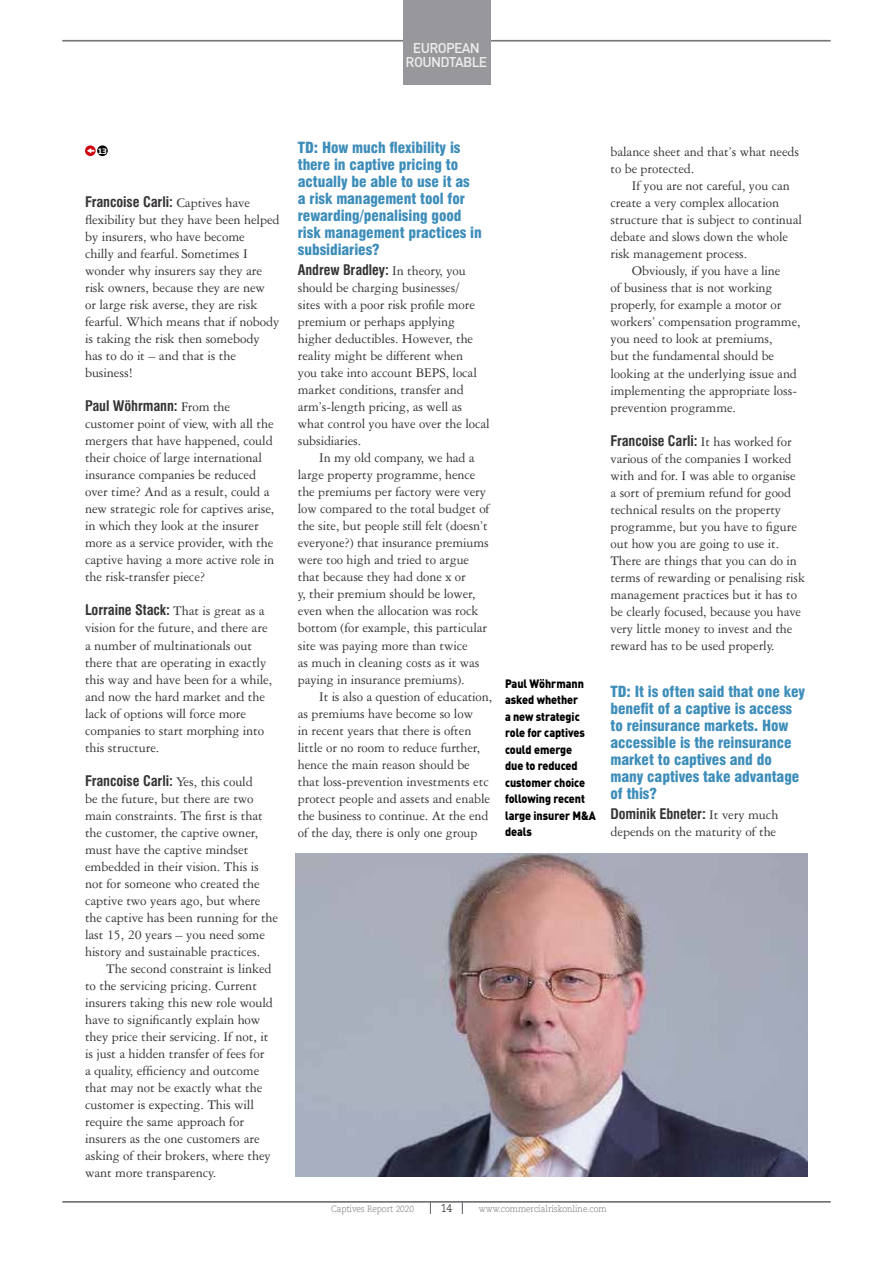
<style>
.page{position:relative;width:893px;height:1263px;background:#fff}
.page>*{position:absolute;margin:0;border:0;box-sizing:border-box;transform-origin:0 0}
.t1{font:900 condensed 15px/17px "Swiss 721 BT";letter-spacing:-.005em;color:#3d8dba}
.t2{font:14.25px/17px "American Garamond BT";letter-spacing:-.005em;color:#373437}
.t3{font:700 condensed 14.25px "Swiss 721 BT";letter-spacing:-.005em;color:#373437}
.t4{font:14.1px/13.5px "DIN Medium SC850";letter-spacing:-.045em;color:#edeeef;text-align:center}
.t5{font:900 12px/16.5px "DIN";letter-spacing:-.005em;color:#000;scale:.9 1}
.t6{font:300 11.25px "Caecilia LT Std";color:#000;scale:.92 1}
.t7{font:300 9px "Caecilia LT Std";letter-spacing:-.005em;color:#727176;scale:.93 1}
.t8{font:700 7.5px "Soho Gothic Pro";color:#fff;scale:.95 1}
.s1{font-family:"American Garamond BT";font-weight:400;font-stretch:normal}
</style>
<div class="page">
<hr style="left:62px;top:1201px;width:769px;height:1px;background:#727176">
<hr style="left:62px;top:1202px;width:769px;height:1px;background:#727176">
<hr style="left:62px;top:40px;width:769px;height:1px;background:#727176">
<hr style="left:62px;top:41px;width:769px;height:1px;background:#727176">
<div style="left:403px;top:0;width:87px;height:84px;background:#98989c"></div>
<svg style="left:85px;top:145px;width:11px;height:11px"></svg>
<svg style="left:87px;top:148px;width:7px;height:5px"></svg>
<div style="left:97px;top:145px;width:11px;height:11px;background:#000;border-radius:50%"></div>
<img style="left:295px;top:853px;width:513px;height:324px">
<p class="t4" style="left:406px;top:41px;width:83px">EUROPEAN<br>ROUNDTABLE</p>
<p class="t8" style="left:98px;top:145px;width:10px">13</p>
<p class="t3" style="left:85px;top:193px;width:166px">Francoise Carli: <span class="s1">Captives have</span></p>
<p class="t2" style="left:85px;top:211px;width:196px">flexibility but they have been helped by insurers, who have become<br>chilly and fearful. Sometimes I wonder why insurers say they are risk owners, because they are new<br>or large risk averse, they are risk fearful. Which means that if nobody is taking the risk then somebody has to do it – and that is the business!</p>
<p class="t3" style="left:85px;top:398px;width:147px">Paul Wöhrmann: <span class="s1">From the</span></p>
<p class="t2" style="left:85px;top:415px;width:191px">customer point of view, with all the mergers that have happened, could their choice of large international insurance companies be reduced over time? And as a result, could a new strategic role for captives arise, in which they look at the insurer more as a service provider, with the captive having a more active role in the risk-transfer piece?</p>
<p class="t3" style="left:85px;top:602px;width:181px">Lorraine Stack: <span class="s1">That is great as a</span></p>
<p class="t2" style="left:85px;top:619px;width:189px">vision for the future, and there are a number of multinationals out there that are operating in exactly this way and have been for a while, and now the hard market and the lack of options will force more companies to start morphing into this structure.</p>
<p class="t3" style="left:85px;top:772px;width:169px">Francoise Carli: <span class="s1">Yes, this could</span></p>
<p class="t2" style="left:85px;top:789px;width:195px">be the future, but there are two main constraints. The first is that the customer, the captive owner, must have the captive mindset embedded in their vision. This is not for someone who created the captive two years ago, but where the captive has been running for the last 15, 20 years – you need some history and sustainable practices.</p>
<p class="t2" style="left:85px;top:960px;width:189px;text-indent:21px">The second constraint is linked to the servicing pricing. Current insurers taking this new role would have to significantly explain how they price their servicing. If not, it is just a hidden transfer of fees for a quality, efficiency and outcome that may not be exactly what the customer is expecting. This will require the same approach for insurers as the one customers are asking of their brokers, where they want more transparency.</p>
<p class="t1" style="left:298px;top:139px;width:186px">TD: How much flexibility is there in captive pricing to actually be able to use it as<br>a risk management tool for rewarding/penalising good risk management practices in subsidiaries?</p>
<p class="t3" style="left:298px;top:261px;width:169px">Andrew Bradley: <span class="s1">In theory, you</span></p>
<p class="t2" style="left:298px;top:279px;width:193px">should be charging businesses/<br>sites with a poor risk profile more premium or perhaps applying higher deductibles. However, the reality might be different when<br>you take into account BEPS, local market conditions, transfer and arm’s-length pricing, as well as what control you have over the local subsidiaries.</p>
<p class="t2" style="left:298px;top:449px;width:193px;text-indent:21px">In my old company, we had a large property programme, hence the premiums per factory were very low compared to the total budget of the site, but people still felt (doesn’t everyone?) that insurance premiums were too high and tried to argue that because they had done x or<br>y, their premium should be lower, even when the allocation was rock bottom (for example, this particular site was paying more than twice<br>as much in cleaning costs as it was paying in insurance premiums).</p>
<p class="t2" style="left:298px;top:687px;width:196px;text-indent:21px">It is also a question of education, as premiums have become so low<br>in recent years that there is often little or no room to reduce further, hence the main reason should be that loss-prevention investments etc protect people and assets and enable the business to continue. At the end of the day, there is only one group</p>
<p class="t5" style="left:505px;top:675px;width:102px">Paul Wöhrmann asked whether<br>a new strategic role for captives could emerge<br>due to reduced customer choice following recent large insurer M&amp;A deals</p>
<p class="t2" style="left:610px;top:143px;width:190px">balance sheet and that’s what needs to be protected.</p>
<p class="t2" style="left:632px;top:177px;width:160px">If you are not careful, you can</p>
<p class="t2" style="left:610px;top:194px;width:170px">create a very complex allocation</p>
<p class="t2" style="left:610px;top:211px;width:193px">structure that is subject to continual</p>
<p class="t2" style="left:610px;top:228px;width:179px">debate and slows down the whole</p>
<p class="t2" style="left:610px;top:245px;width:138px">risk management process.</p>
<p class="t2" style="left:632px;top:262px;width:150px">Obviously, if you have a line</p>
<p class="t2" style="left:610px;top:279px;width:163px">of business that is not working</p>
<p class="t2" style="left:610px;top:296px;width:173px">properly, for example a motor or</p>
<p class="t2" style="left:610px;top:313px;width:192px">workers’ compensation programme,</p>
<p class="t2" style="left:610px;top:330px;width:164px">you need to look at premiums,</p>
<p class="t2" style="left:610px;top:347px;width:165px">but the fundamental should be</p>
<p class="t2" style="left:610px;top:364px;width:188px">looking at the underlying issue and</p>
<p class="t2" style="left:610px;top:381px;width:188px">implementing the appropriate loss-</p>
<p class="t2" style="left:610px;top:398px;width:127px">prevention programme.</p>
<p class="t3" style="left:610px;top:432px;width:183px">Francoise Carli: <span class="s1">It has worked for</span></p>
<p class="t2" style="left:610px;top:449px;width:196px">various of the companies I worked with and for. I was able to organise<br>a sort of premium refund for good technical results on the property programme, but you have to figure out how you are going to use it.<br>There are things that you can do in terms of rewarding or penalising risk management practices but it has to be clearly focused, because you have very little money to invest and the reward has to be used properly.</p>
<p class="t1" style="left:610px;top:683px;width:196px">TD: It is often said that one key benefit of a captive is access to reinsurance markets. How accessible is the reinsurance market to captives and do many captives take advantage of this?</p>
<p class="t3" style="left:610px;top:806px;width:169px">Dominik Ebneter: <span class="s1">It very much</span></p>
<p class="t2" style="left:610px;top:823px;width:167px">depends on the maturity of the</p>
<p class="t7" style="left:331px;top:1204px;width:91px">Captives Report 2020</p>
<p class="t6" style="left:441px;top:1202px;width:14px">14</p>
<p class="t7" style="left:479px;top:1204px;width:139px">www.commercialriskonline.com</p>
</div>
